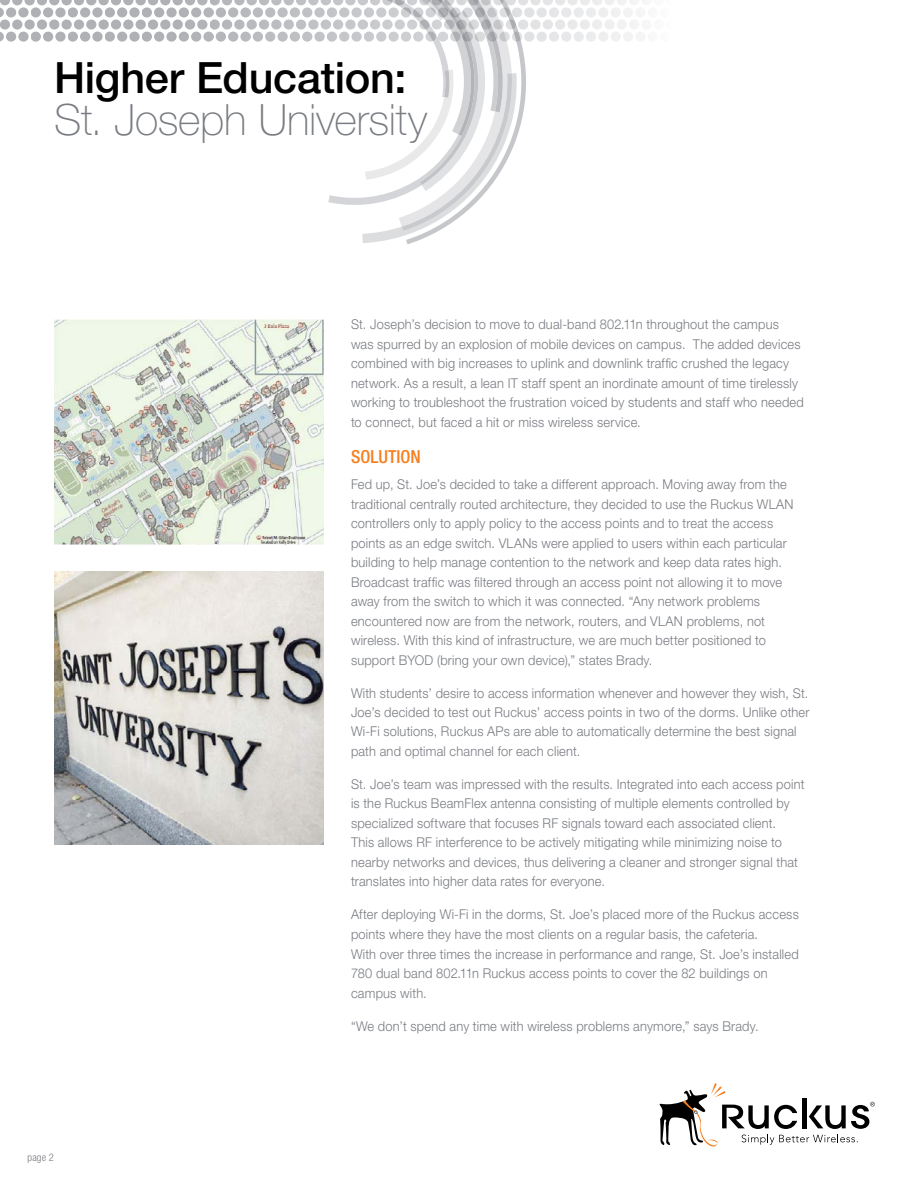
<style>
.page{position:relative;width:918px;height:1188px;background:#fff}
.page>*{position:absolute;margin:0;border:0;box-sizing:border-box;transform-origin:0 0}
.t1{font:100 43.2px "Helvetica Neue LT Std";letter-spacing:-.005em;color:#787b81}
.t2{font:500 43.2px "Helvetica Neue LT Std";letter-spacing:-.005em;color:#000}
.t3{font:500 condensed 18px "Helvetica Neue LT Std";color:#f58021}
.t4{font:300 13.5px/19.5px "Helvetica Neue LT Std";letter-spacing:.015em;color:#787b81;scale:.95 1}
.t5{font:300 condensed 10.5px "Helvetica Neue LT Std";color:#787b81}
</style>
<div class="page">
<div style="left:0;top:0;width:10px;height:5px;background:#afb1b5"></div>
<div style="left:12px;top:0;width:10px;height:5px;background:#afb1b5"></div>
<svg style="left:24px;top:0;width:11px;height:5px"></svg>
<div style="left:37px;top:0;width:10px;height:5px;background:#afb1b5"></div>
<div style="left:49px;top:0;width:10px;height:5px;background:#afb1b5"></div>
<div style="left:62px;top:0;width:10px;height:5px;background:#afb1b5"></div>
<div style="left:74px;top:0;width:10px;height:5px;background:#afb1b5"></div>
<div style="left:86px;top:0;width:10px;height:5px;background:#afb1b5"></div>
<div style="left:99px;top:0;width:10px;height:5px;background:#afb1b5"></div>
<div style="left:111px;top:0;width:10px;height:5px;background:#afb1b5"></div>
<div style="left:123px;top:0;width:10px;height:5px;background:#afb1b5"></div>
<div style="left:136px;top:0;width:10px;height:5px;background:#afb1b5"></div>
<div style="left:148px;top:0;width:10px;height:5px;background:#afb1b5"></div>
<svg style="left:160px;top:0;width:11px;height:5px"></svg>
<svg style="left:0;top:7px;width:4px;height:10px"></svg>
<svg style="left:6px;top:7px;width:10px;height:10px"></svg>
<svg style="left:18px;top:7px;width:11px;height:10px"></svg>
<svg style="left:31px;top:7px;width:10px;height:10px"></svg>
<svg style="left:43px;top:7px;width:10px;height:10px"></svg>
<svg style="left:55px;top:7px;width:11px;height:10px"></svg>
<svg style="left:68px;top:7px;width:10px;height:10px"></svg>
<svg style="left:80px;top:7px;width:10px;height:10px"></svg>
<svg style="left:92px;top:7px;width:11px;height:10px"></svg>
<svg style="left:105px;top:7px;width:10px;height:10px"></svg>
<svg style="left:117px;top:7px;width:10px;height:10px"></svg>
<svg style="left:129px;top:7px;width:11px;height:10px"></svg>
<svg style="left:142px;top:7px;width:10px;height:10px"></svg>
<svg style="left:154px;top:7px;width:10px;height:10px"></svg>
<svg style="left:166px;top:7px;width:11px;height:10px"></svg>
<svg style="left:0;top:19px;width:10px;height:11px"></svg>
<svg style="left:12px;top:19px;width:10px;height:11px"></svg>
<svg style="left:24px;top:19px;width:11px;height:11px"></svg>
<svg style="left:37px;top:19px;width:10px;height:11px"></svg>
<svg style="left:49px;top:19px;width:10px;height:11px"></svg>
<svg style="left:62px;top:19px;width:10px;height:11px"></svg>
<svg style="left:74px;top:19px;width:10px;height:11px"></svg>
<svg style="left:86px;top:19px;width:10px;height:11px"></svg>
<svg style="left:99px;top:19px;width:10px;height:11px"></svg>
<svg style="left:111px;top:19px;width:10px;height:11px"></svg>
<svg style="left:123px;top:19px;width:10px;height:11px"></svg>
<svg style="left:136px;top:19px;width:10px;height:11px"></svg>
<svg style="left:148px;top:19px;width:10px;height:11px"></svg>
<svg style="left:160px;top:19px;width:11px;height:11px"></svg>
<svg style="left:0;top:32px;width:4px;height:10px"></svg>
<div style="left:6px;top:32px;width:10px;height:10px;background:#afb1b5;border-radius:5px"></div>
<svg style="left:18px;top:32px;width:11px;height:10px"></svg>
<div style="left:31px;top:32px;width:10px;height:10px;background:#afb1b5;border-radius:5px"></div>
<div style="left:43px;top:32px;width:10px;height:10px;background:#afb1b5;border-radius:5px"></div>
<svg style="left:55px;top:32px;width:11px;height:10px"></svg>
<div style="left:68px;top:32px;width:10px;height:10px;background:#afb1b5;border-radius:5px"></div>
<div style="left:80px;top:32px;width:10px;height:10px;background:#afb1b5;border-radius:5px"></div>
<svg style="left:92px;top:32px;width:11px;height:10px"></svg>
<div style="left:105px;top:32px;width:10px;height:10px;background:#afb1b5;border-radius:5px"></div>
<div style="left:117px;top:32px;width:10px;height:10px;background:#afb1b5;border-radius:5px"></div>
<svg style="left:129px;top:32px;width:11px;height:10px"></svg>
<div style="left:142px;top:32px;width:10px;height:10px;background:#afb1b5;border-radius:5px"></div>
<div style="left:154px;top:32px;width:10px;height:10px;background:#afb1b5;border-radius:5px"></div>
<svg style="left:166px;top:32px;width:11px;height:10px"></svg>
<svg style="left:173px;top:0;width:464px;height:243px"></svg>
<svg style="left:659px;top:1083px;width:216px;height:64px"></svg>
<img style="left:54px;top:320px;width:270px;height:224px">
<img style="left:54px;top:571px;width:270px;height:274px">
<h1 class="t2" style="left:54px;top:51px;width:354px">Higher Education:</h1>
<h1 class="t1" style="left:54px;top:95px;width:375px">St. Joseph University</h1>
<p class="t5" style="left:28px;top:1151px;width:28px">page 2</p>
<p class="t4" style="left:351px;top:314px;width:478px">St. Joseph’s decision to move to dual-band 802.11n throughout the campus was spurred by an explosion of mobile devices on campus. The added devices combined with big increases to uplink and downlink traffic crushed the legacy network. As a result, a lean IT staff spent an inordinate amount of time tirelessly working to troubleshoot the frustration voiced by students and staff who needed to connect, but faced a hit or miss wireless service.</p>
<h2 class="t3" style="left:351px;top:446px;width:71px">SOLUTION</h2>
<p class="t4" style="left:351px;top:474px;width:467px">Fed up, St. Joe’s decided to take a different approach. Moving away from the traditional centrally routed architecture, they decided to use the Ruckus WLAN controllers only to apply policy to the access points and to treat the access points as an edge switch. VLANs were applied to users within each particular building to help manage contention to the network and keep data rates high.<br>Broadcast traffic was filtered through an access point not allowing it to move away from the switch to which it was connected. “Any network problems encountered now are from the network, routers, and VLAN problems, not wireless. With this kind of infrastructure, we are much better positioned to support BYOD (bring your own device),” states Brady.</p>
<p class="t4" style="left:351px;top:683px;width:484px">With students’ desire to access information whenever and however they wish, St.<br>Joe’s decided to test out Ruckus’ access points in two of the dorms. Unlike other Wi-Fi solutions, Ruckus APs are able to automatically determine the best signal path and optimal channel for each client.</p>
<p class="t4" style="left:351px;top:774px;width:479px">St. Joe’s team was impressed with the results. Integrated into each access point is the Ruckus BeamFlex antenna consisting of multiple elements controlled by specialized software that focuses RF signals toward each associated client.<br>This allows RF interference to be actively mitigating while minimizing noise to nearby networks and devices, thus delivering a cleaner and stronger signal that translates into higher data rates for everyone.</p>
<p class="t4" style="left:351px;top:905px;width:473px">After deploying Wi-Fi in the dorms, St. Joe’s placed more of the Ruckus access points where they have the most clients on a regular basis, the cafeteria.<br>With over three times the increase in performance and range, St. Joe’s installed 780 dual band 802.11n Ruckus access points to cover the 82 buildings on campus with.</p>
<p class="t4" style="left:351px;top:1016px;width:431px">“We don’t spend any time with wireless problems anymore,” says Brady.</p>
</div>
